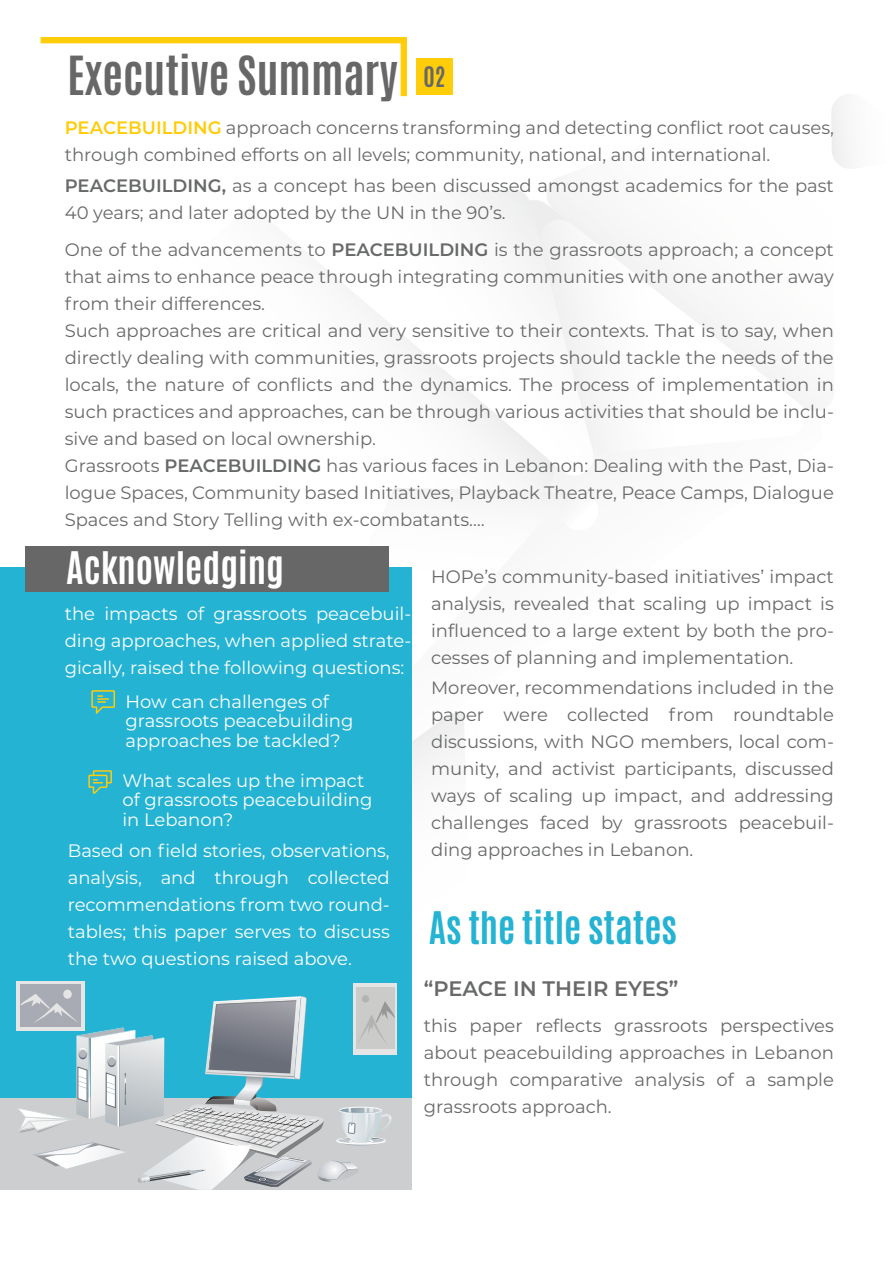
<style>
.page{position:relative;width:893px;height:1263px;background:#fff}
.page>*{position:absolute;margin:0;border:0;box-sizing:border-box;transform-origin:0 0}
.t1{font:700 45px "Antonio";color:#676767}
.t2{font:700 37.5px "Antonio";color:#25b3d3}
.t3{font:700 37.5px "Antonio";color:#fff}
.t4{font:600 21px "Montserrat";color:#686969}
.t5{font:18px/27px "Montserrat";color:#686969}
.t6{font:18px/27px "Montserrat";color:#fff;text-align:justify}
.s1{font-weight:600;color:#ffcc09}
.s2{font-weight:600}
</style>
<div class="page">
<svg style="left:472px;top:189px;width:125px;height:293px"></svg>
<svg style="left:357px;top:202px;width:204px;height:286px"></svg>
<svg style="left:568px;top:492px;width:10px;height:10px"></svg>
<svg style="left:389px;top:488px;width:179px;height:288px"></svg>
<svg style="left:536px;top:212px;width:275px;height:241px"></svg>
<svg style="left:463px;top:694px;width:16px;height:82px"></svg>
<svg style="left:831px;top:97px;width:17px;height:71px"></svg>
<div style="left:0;top:568px;width:412px;height:621px;background:#25b3d3"></div>
<svg style="left:41px;top:37px;width:366px;height:59px"></svg>
<div style="left:416px;top:58px;width:37px;height:37px;background:#ffcd09"></div>
<div style="left:25px;top:546px;width:364px;height:46px;background:#676767"></div>
<svg style="left:91px;top:690px;width:24px;height:24px"></svg>
<svg style="left:88px;top:770px;width:24px;height:24px"></svg>
<div style="left:17px;top:981px;width:68px;height:50px;background:#e5e5e5"></div>
<div style="left:20px;top:984px;width:61px;height:43px;background:#a8abb3"></div>
<div style="left:63px;top:989px;width:9px;height:10px;background:#e5e5e5;border-radius:50%"></div>
<div style="left:0;top:1098px;width:411px;height:92px;background:#cdcecf"></div>
<div style="left:354px;top:983px;width:43px;height:72px;background:#e5e5e5"></div>
<div style="left:356px;top:987px;width:39px;height:62px;background:#cbcbca"></div>
<svg style="left:16px;top:994px;width:379px;height:196px"></svg>
<div style="left:362px;top:995px;width:7px;height:7px;background:#b3b3b3;border-radius:50%"></div>
<h1 class="t1" style="left:67px;top:41px;width:380px">Executive Summary <sup>02</sup></h1>
<p class="t5" style="left:65px;top:114px;width:771px"><span class="s1">PEACEBUILDING</span> approach concerns transforming and detecting conflict root causes, through combined efforts on all levels; community, national, and international.</p>
<p class="t5" style="left:65px;top:172px;width:771px"><span class="s2">PEACEBUILDING,</span> as a concept has been discussed amongst academics for the past<br>40 years; and later adopted by the UN in the 90’s.</p>
<p class="t5" style="left:65px;top:236px;width:771px">One of the advancements to <span class="s2">PEACEBUILDING</span> is the grassroots approach; a concept that aims to enhance peace through integrating communities with one another away from their differences.<br>Such approaches are critical and very sensitive to their contexts. That is to say, when directly dealing with communities, grassroots projects should tackle the needs of the locals, the nature of conflicts and the dynamics. The process of implementation in such practices and approaches, can be through various activities that should be inclu&shy;sive and based on local ownership.<br>Grassroots <span class="s2">PEACEBUILDING</span> has various faces in Lebanon: Dealing with the Past, Dia&shy;logue Spaces, Community based Initiatives, Playback Theatre, Peace Camps, Dialogue Spaces and Story Telling with ex-combatants.…</p>
<h2 class="t3" style="left:66px;top:540px;width:219px">Acknowledging</h2>
<p class="t6" style="left:65px;top:599px;width:348px">the impacts of grassroots peacebuil&shy;ding approaches, when applied strate&shy;gically, raised the following questions:</p>
<p class="t6" style="left:125px;top:691px;width:229px;line-height:19.2px;text-align:left">How can challenges of grassroots peacebuilding approaches be tackled?</p>
<p class="t6" style="left:122px;top:771px;width:252px;line-height:19.2px;text-align:left">What scales up the impact of grassroots peacebuilding in Lebanon?</p>
<p class="t6" style="left:68px;top:836px;width:324px">Based on field stories, observations, analysis, and through collected recommendations from two round&shy;tables; this paper serves to discuss the two questions raised above.</p>
<p class="t5" style="left:431px;top:562px;width:404px;text-align:justify">HOPe’s community-based initiatives’ impact analysis, revealed that scaling up impact is influenced to a large extent by both the pro&shy;cesses of planning and implementation.</p>
<p class="t5" style="left:431px;top:674px;width:404px;text-align:justify">Moreover, recommendations included in the paper were collected from roundtable discussions, with NGO members, local com&shy;munity, and activist participants, discussed ways of scaling up impact, and addressing challenges faced by grassroots peacebuil&shy;ding approaches in Lebanon.</p>
<h2 class="t2" style="left:429px;top:899px;width:250px">As the title states</h2>
<p class="t4" style="left:424px;top:974px;width:256px">“PEACE IN THEIR EYES”</p>
<p class="t5" style="left:424px;top:1012px;width:412px;text-align:justify">this paper reflects grassroots perspectives about peacebuilding approaches in Lebanon through comparative analysis of a sample grassroots approach.</p>
</div>
